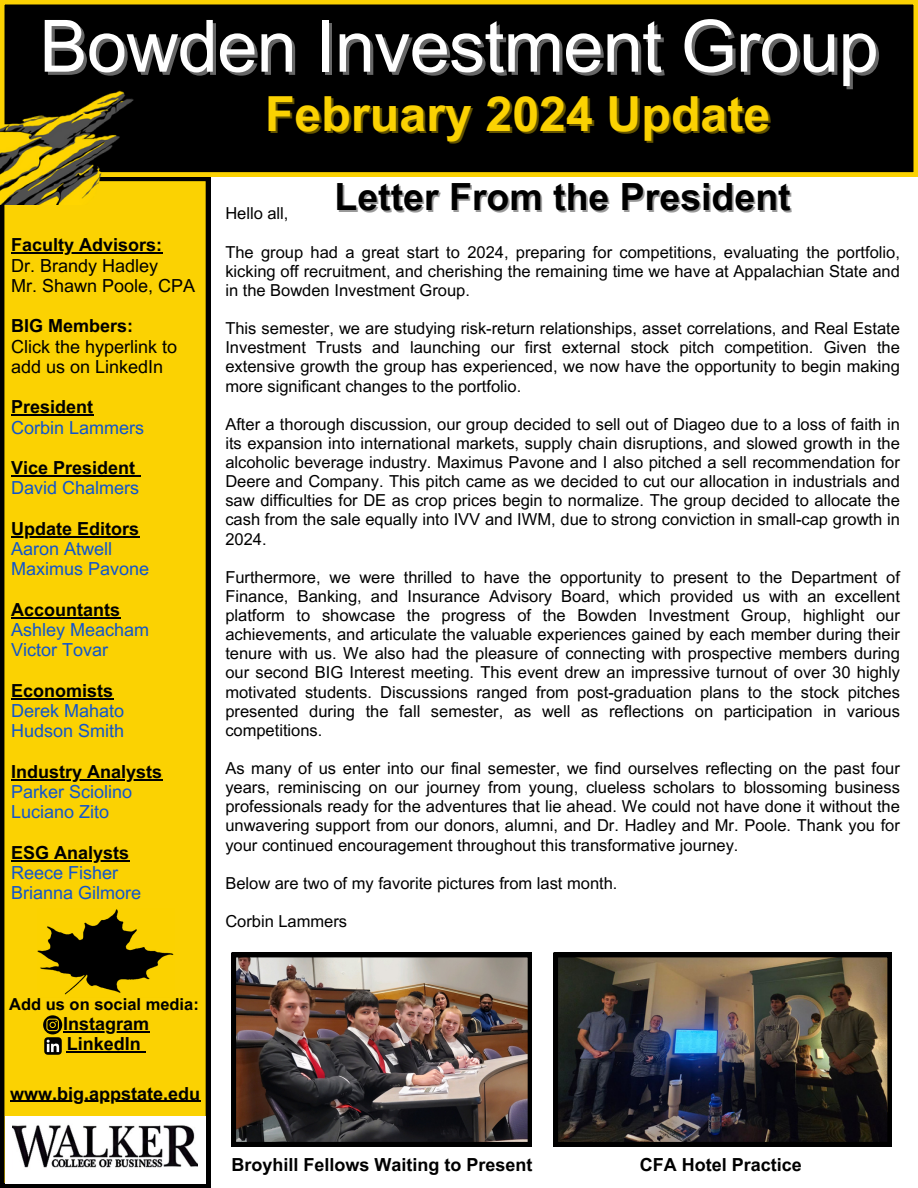
<style>
.page{position:relative;width:918px;height:1188px;background:#fff}
.page>*{position:absolute;margin:0;border:0;box-sizing:border-box;transform-origin:0 0}
.t1{font:72.3px "Arial MT Pro";letter-spacing:-.01em;color:#fff}
.t2{font:700 48.45px "Arial MT Pro";color:#fbd202}
.t3{font:700 37.5px "Arial MT Pro";color:#000}
.t4{font:700 18px/20.2px "Arial MT Pro";color:#000}
.t5{font:18px "Arial MT Pro";color:#15c}
.t6{font:18px "Arial MT Pro";color:#000}
.t7{font:16.5px/19.2px "Arial MT Pro";color:#000;text-align:justify}
.t8{font:700 16.5px "Arial MT Pro";color:#000}
</style>
<div class="page">
<svg style="left:0;top:177px;width:210px;height:1011px;background:#ecc502"></svg>
<div style="left:0;top:0;width:918px;height:177px;background:#000"></div>
<img style="left:0;top:88px;width:144px;height:116px">
<img style="left:43px;top:1036px;width:19px;height:19px">
<svg style="left:43px;top:1015px;width:19px;height:19px"></svg>
<img style="left:37px;top:909px;width:138px;height:89px">
<img style="left:5px;top:1117px;width:200px;height:66px">
<img style="left:13px;top:1124px;width:184px;height:46px">
<img style="left:232px;top:953px;width:300px;height:193px">
<img style="left:554px;top:953px;width:338px;height:193px">
<hr style="left:10px;top:1101px;width:190px;height:1px;background:#000">
<hr style="left:11px;top:253px;width:151px;height:1px;background:#000">
<hr style="left:11px;top:415px;width:82px;height:1px;background:#000">
<hr style="left:11px;top:475px;width:124px;height:1px;background:#000">
<hr style="left:11px;top:536px;width:128px;height:1px;background:#000">
<hr style="left:11px;top:617px;width:109px;height:1px;background:#000">
<hr style="left:11px;top:698px;width:102px;height:1px;background:#000">
<hr style="left:11px;top:779px;width:151px;height:1px;background:#000">
<hr style="left:11px;top:860px;width:118px;height:1px;background:#000">
<hr style="left:63px;top:1031px;width:86px;height:1px;background:#000">
<hr style="left:67px;top:1052px;width:74px;height:1px;background:#000">
<p class="t1" style="left:39px;top:19px;width:841px">Bowden Investment Group</p>
<p class="t2" style="left:265px;top:96px;width:507px">February 2024 Update</p>
<p class="t4" style="left:11px;top:237px;width:153px">Faculty Advisors:</p>
<p class="t6" style="left:11px;top:259px;width:149px">Dr. Brandy Hadley</p>
<p class="t6" style="left:11px;top:279px;width:186px">Mr. Shawn Poole, CPA</p>
<p class="t4" style="left:11px;top:318px;width:124px">BIG Members:</p>
<p class="t6" style="left:11px;top:340px;width:168px">Click the hyperlink to</p>
<p class="t6" style="left:11px;top:360px;width:154px">add us on LinkedIn</p>
<p class="t4" style="left:11px;top:399px;width:84px">President</p>
<p class="t5" style="left:11px;top:421px;width:135px">Corbin Lammers</p>
<p class="t4" style="left:11px;top:460px;width:126px">Vice President</p>
<p class="t5" style="left:11px;top:481px;width:130px">David Chalmers</p>
<p class="t4" style="left:11px;top:521px;width:130px">Update Editors</p>
<h4 class="t5" style="left:11px;top:542px;width:103px">Aaron Atwell</h4>
<p class="t5" style="left:11px;top:562px;width:140px">Maximus Pavone</p>
<p class="t4" style="left:11px;top:602px;width:111px">Accountants</p>
<p class="t5" style="left:11px;top:623px;width:140px">Ashley Meacham</p>
<p class="t5" style="left:11px;top:643px;width:99px">Victor Tovar</p>
<h3 class="t4" style="left:11px;top:683px;width:104px">Economists</h3>
<p class="t5" style="left:11px;top:704px;width:115px">Derek Mahato</p>
<p class="t5" style="left:11px;top:724px;width:115px">Hudson Smith</p>
<p class="t4" style="left:11px;top:764px;width:153px">Industry Analysts</p>
<p class="t5" style="left:11px;top:785px;width:123px">Parker Sciolino</p>
<p class="t5" style="left:11px;top:805px;width:100px">Luciano Zito</p>
<p class="t4" style="left:11px;top:845px;width:120px">ESG Analysts</p>
<p class="t5" style="left:11px;top:866px;width:109px">Reece Fisher</p>
<p class="t5" style="left:11px;top:886px;width:132px">Brianna Gilmore</p>
<p class="t3" style="left:335px;top:183px;width:458px">Letter From the President</p>
<p class="t7" style="left:225px;top:206px;width:65px">Hello all,</p>
<p class="t7" style="left:225px;top:244px;width:676px">The group had a great start to 2024, preparing for competitions, evaluating the portfolio, kicking off recruitment, and cherishing the remaining time we have at Appalachian State and in the Bowden Investment Group.</p>
<p class="t7" style="left:225px;top:321px;width:676px">This semester, we are studying risk-return relationships, asset correlations, and Real Estate Investment Trusts and launching our first external stock pitch competition. Given the extensive growth the group has experienced, we now have the opportunity to begin making more significant changes to the portfolio.</p>
<p class="t7" style="left:225px;top:416px;width:676px">After a thorough discussion, our group decided to sell out of Diageo due to a loss of faith in its expansion into international markets, supply chain disruptions, and slowed growth in the alcoholic beverage industry. Maximus Pavone and I also pitched a sell recommendation for Deere and Company. This pitch came as we decided to cut our allocation in industrials and saw difficulties for DE as crop prices begin to normalize. The group decided to allocate the cash from the sale equally into IVV and IWM, due to strong conviction in small-cap growth in 2024.</p>
<p class="t7" style="left:225px;top:569px;width:676px">Furthermore, we were thrilled to have the opportunity to present to the Department of Finance, Banking, and Insurance Advisory Board, which provided us with an excellent platform to showcase the progress of the Bowden Investment Group, highlight our achievements, and articulate the valuable experiences gained by each member during their tenure with us. We also had the pleasure of connecting with prospective members during our second BIG Interest meeting. This event drew an impressive turnout of over 30 highly motivated students. Discussions ranged from post-graduation plans to the stock pitches presented during the fall semester, as well as reflections on participation in various competitions.</p>
<p class="t7" style="left:225px;top:761px;width:676px">As many of us enter into our final semester, we find ourselves reflecting on the past four years, reminiscing on our journey from young, clueless scholars to blossoming business professionals ready for the adventures that lie ahead. We could not have done it without the unwavering support from our donors, alumni, and Dr. Hadley and Mr. Poole. Thank you for your continued encouragement throughout this transformative journey.</p>
<p class="t7" style="left:225px;top:875px;width:394px">Below are two of my favorite pictures from last month.</p>
<p class="t7" style="left:225px;top:914px;width:123px">Corbin Lammers</p>
<h4 class="t8" style="left:9px;top:998px;width:191px">Add us on social media:</h4>
<h4 class="t4" style="left:63px;top:1016px;width:88px">Instagram<br>LinkedIn</h4>
<p class="t4" style="left:10px;top:1085px;width:192px">www.big.appstate.edu</p>
<h4 class="t4" style="left:231px;top:1156px;width:303px">Broyhill Fellows Waiting to Present</h4>
<p class="t4" style="left:640px;top:1156px;width:164px">CFA Hotel Practice</p>
</div>
